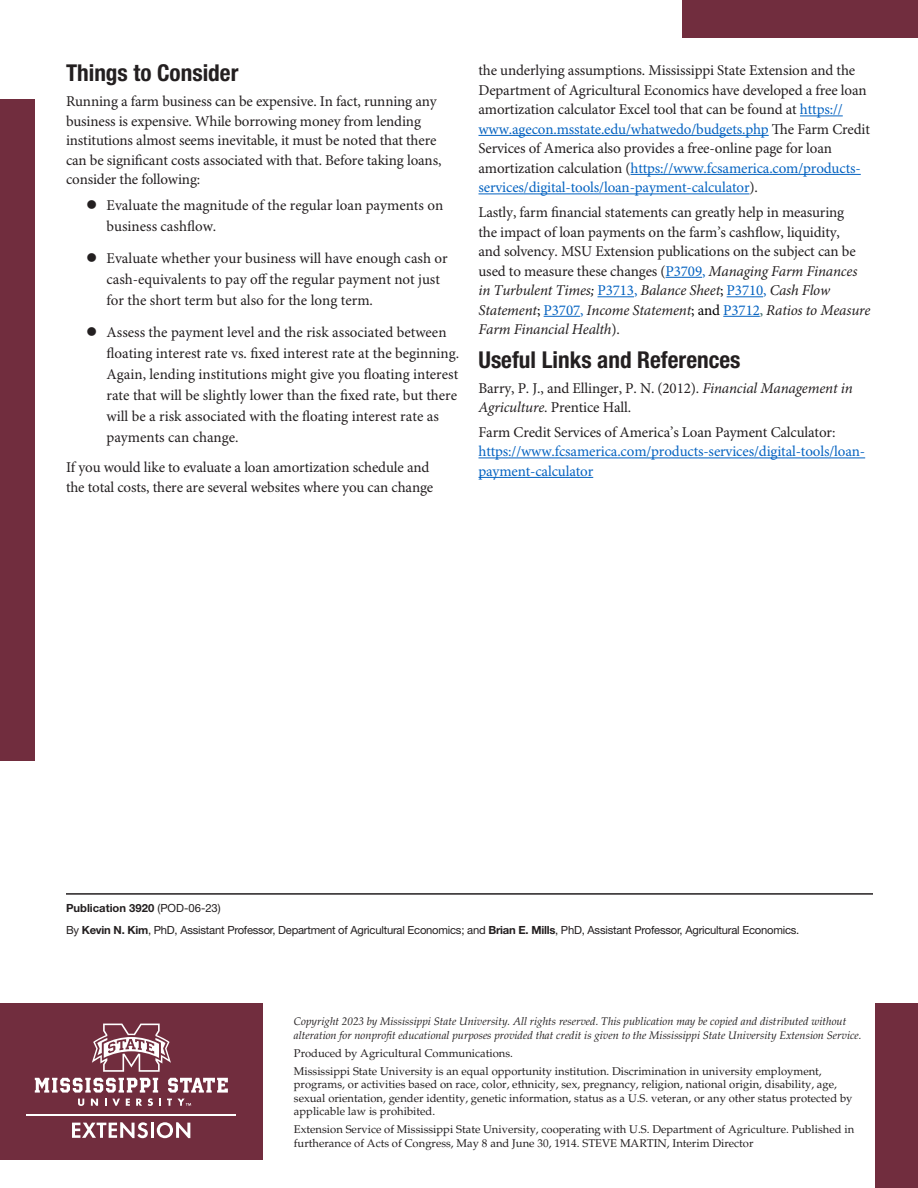
<style>
.page{position:relative;width:918px;height:1188px;background:#fff}
.page>*{position:absolute;margin:0;border:0;box-sizing:border-box;transform-origin:0 0}
.t1{font:700 condensed 23.25px "Helvetica Neue LT Std";color:#231f20}
.body_text{font:15px/19.5px "Minion Pro";letter-spacing:-.01em;color:#231f20}
.body_text-2{font:15px/19.5px "Minion Pro";letter-spacing:-.01em;color:#0563c1}
.t2{font:11.25px/13.5px "Palatino LT Std";color:#231f20}
.Doc_ID-Author{font:11.25px "Helvetica Neue LT Std";letter-spacing:-.02em;color:#231f20}
.Doc_ID-Author-2{font:700 11.25px "Helvetica Neue LT Std";color:#231f20}
.t3{font:italic 10.95px/13.5px "Palatino LT Std";color:#231f20}
.s1{color:#0563c1}
.s2{font-style:italic}
.s3{font-style:italic;color:#000}
.s4{color:#000}
.s5{color:#315e5e}
.s6{color:#231f20}
.s7{font-weight:400}
.s8{font-weight:700}
</style>
<div class="page">
<hr style="left:66px;top:893px;width:807px;height:2px;background:#231f20">
<hr style="left:800px;top:116px;width:43px;height:1px;background:#0563c1">
<hr style="left:478px;top:135px;width:291px;height:1px;background:#0563c1">
<hr style="left:630px;top:174px;width:231px;height:1px;background:#0563c1">
<hr style="left:478px;top:194px;width:271px;height:1px;background:#0563c1">
<hr style="left:666px;top:277px;width:36px;height:1px;background:#0563c1">
<hr style="left:598px;top:296px;width:36px;height:1px;background:#0563c1">
<hr style="left:727px;top:296px;width:36px;height:1px;background:#0563c1">
<hr style="left:544px;top:316px;width:36px;height:1px;background:#0563c1">
<hr style="left:723px;top:316px;width:37px;height:1px;background:#0563c1">
<hr style="left:478px;top:458px;width:387px;height:1px;background:#0563c1">
<hr style="left:478px;top:477px;width:115px;height:1px;background:#0563c1">
<div style="left:0;top:1003px;width:263px;height:157px;background:#712d3e"></div>
<svg style="left:92px;top:1024px;width:79px;height:48px"></svg>
<svg style="left:72px;top:1122px;width:76px;height:16px"></svg>
<hr style="left:151px;top:1123px;width:3px;height:15px;background:#fff">
<svg style="left:157px;top:1122px;width:33px;height:16px"></svg>
<hr style="left:27px;top:1114px;width:209px;height:2px;background:#fff">
<svg style="left:168px;top:1078px;width:60px;height:15px"></svg>
<svg style="left:35px;top:1078px;width:126px;height:28px"></svg>
<svg style="left:167px;top:1099px;width:24px;height:7px"></svg>
<div style="left:0;top:99px;width:34px;height:661px;background:#712d3e"></div>
<div style="left:683px;top:0;width:235px;height:37px;background:#712d3e"></div>
<div style="left:875px;top:1003px;width:43px;height:185px;background:#712d3e"></div>
<h2 class="t1" style="left:66px;top:59px;width:174px">Things to Consider</h2>
<p class="body_text" style="left:66px;top:92px;width:377px">Running a farm business can be expensive. In fact, running any business is expensive. While borrowing money from lending institutions almost seems inevitable, it must be noted that there can be significant costs associated with that. Before taking loans, consider the following:</p>
<p class="body_text" style="left:106px;top:196px;width:338px;line-height:21px;text-indent:-20px">● Evaluate the magnitude of the regular loan payments on business cashflow.</p>
<p class="body_text" style="left:106px;top:249px;width:343px;line-height:21px;text-indent:-20px">● Evaluate whether your business will have enough cash or cash-equivalents to pay off the regular payment not just for the short term but also for the long term.</p>
<p class="body_text" style="left:106px;top:322px;width:354px;line-height:21px;text-indent:-20px">● Assess the payment level and the risk associated between floating interest rate vs. fixed interest rate at the beginning.<br>Again, lending institutions might give you floating interest rate that will be slightly lower than the fixed rate, but there will be a risk associated with the floating interest rate as payments can change.</p>
<p class="body_text" style="left:66px;top:458px;width:369px">If you would like to evaluate a loan amortization schedule and the total costs, there are several websites where you can change</p>
<p class="body_text" style="left:478px;top:61px;width:393px">the underlying assumptions. Mississippi State Extension and the Department of Agricultural Economics have developed a free loan amortization calculator Excel tool that can be found at <span class="s1">https:// www.agecon.msstate.edu/whatwedo/budgets.php</span> The Farm Credit Services of America also provides a free-online page for loan amortization calculation (<span class="s1">https://www.fcsamerica.com/products&shy;services/digital-tools/loan-payment-calculator</span>).</p>
<p class="body_text" style="left:478px;top:203px;width:394px">Lastly, farm financial statements can greatly help in measuring<br>the impact of loan payments on the farm’s cashflow, liquidity,<br>and solvency. MSU Extension publications on the subject can be used to measure these changes (<span class="s1">P3709,</span> <span class="s2">Managing Farm Finances in Turbulent Times</span><span class="s3">;</span> <span class="s1">P3713,</span> <span class="s2">Balance Sheet</span><span class="s4">;</span> <span class="s1">P3710,</span> <span class="s2">Cash Flow Statement</span><span class="s4">;</span> <span class="s1">P3707,</span> <span class="s2">Income Statement</span><span class="s4">; and</span> <span class="s1">P3712</span><span class="s5">,</span> <span class="s2">Ratios to Measure Farm Financial Health</span>).</p>
<h2 class="t1" style="left:478px;top:345px;width:264px">Useful Links and References</h2>
<p class="body_text" style="left:478px;top:379px;width:376px">Barry, P. J., and Ellinger, P. N. (2012). <span class="s2">Financial Management in<br>Agriculture</span>. Prentice Hall.</p>
<p class="body_text-2" style="left:478px;top:423px;width:388px"><span class="s6">Farm Credit Services of America’s Loan Payment Calculator: </span>https://www.fcsamerica.com/products-services/digital-tools/loan&shy;payment-calculator</p>
<p class="Doc_ID-Author-2" style="left:66px;top:901px;width:156px">Publication 3920 <span class="s7">(POD-06-23)</span></p>
<p class="Doc_ID-Author" style="left:66px;top:923px;width:735px">By <span class="s8">Kevin N. Kim</span>, PhD, Assistant Professor, Department of Agricultural Economics; and <span class="s8">Brian E. Mills</span>, PhD, Assistant Professor, Agricultural Economics.</p>
<p class="t3" style="left:294px;top:1015px;width:569px">Copyright 2023 by Mississippi State University. All rights reserved. This publication may be copied and distributed without alteration for nonprofit educational purposes provided that credit is given to the Mississippi State University Extension Service.</p>
<p class="t2" style="left:294px;top:1044px;width:529px;line-height:18.1px">Produced by Agricultural Communications.<br>Mississippi State University is an equal opportunity institution. Discrimination in university employment,</p>
<p class="t2" style="left:294px;top:1078px;width:560px">programs, or activities based on race, color, ethnicity, sex, pregnancy, religion, national origin, disability, age, sexual orientation, gender identity, genetic information, status as a U.S. veteran, or any other status protected by applicable law is prohibited.</p>
<p class="t2" style="left:294px;top:1123px;width:562px">Extension Service of Mississippi State University, cooperating with U.S. Department of Agriculture. Published in furtherance of Acts of Congress, May 8 and June 30, 1914. STEVE MARTIN, Interim Director</p>
</div>
